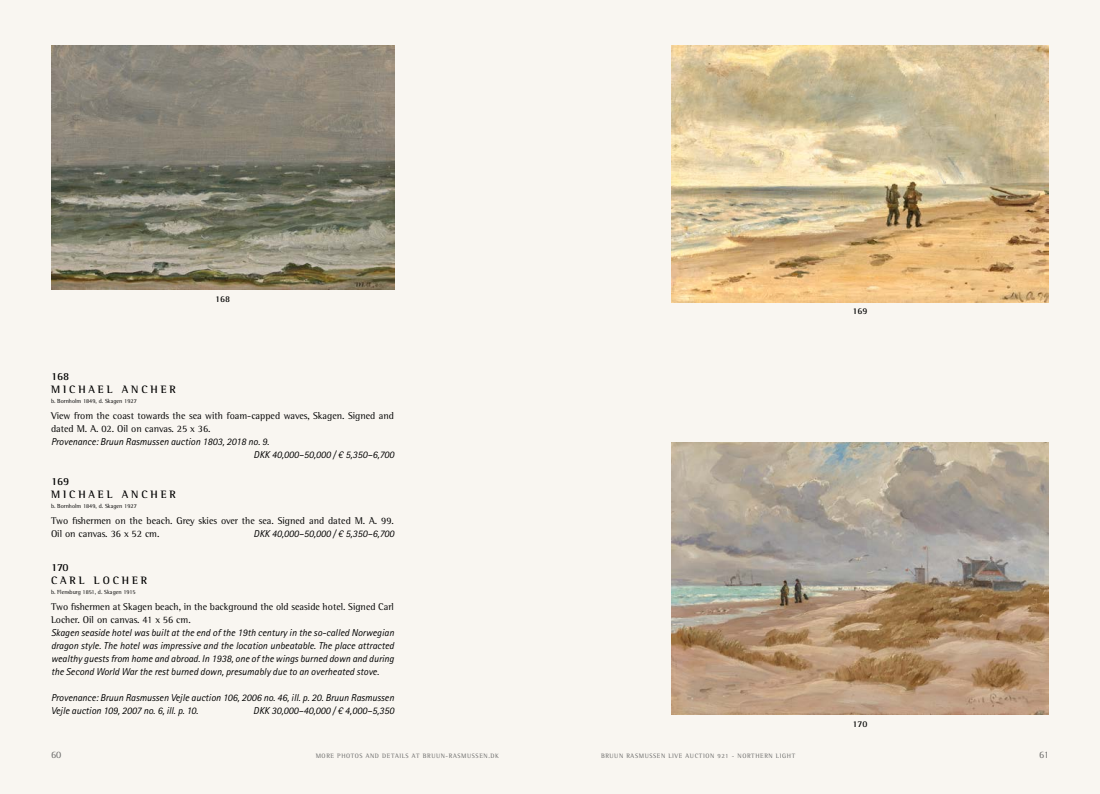
<style>
.page{position:relative;width:1100px;height:794px;background:#f9f6f1}
.page>*{position:absolute;margin:0;border:0;box-sizing:border-box;transform-origin:0 0}
.t1{font:700 11px/13px "Rotis Semi Serif Pro";letter-spacing:.26em;color:#000}
.t2{font:italic 10px/13px "Rotis Sans Serif Pro";color:#000}
.t3{font:10px/13px "Rotis Semi Serif Pro";color:#000}
.t4{font:10px "Rotis Semi Serif Pro";color:#6a6a69}
.t5{font:700 9px "Rotis Semi Serif Pro";color:#000}
.t6{font:6.5px "Rotis Semi Serif Pro";letter-spacing:.095em;color:#6a6a69}
.t7{font:6px "Rotis Semi Serif Pro";color:#000}
</style>
<div class="page">
<img style="left:51px;top:45px;width:343px;height:245px">
<img style="left:671px;top:45px;width:378px;height:257px">
<img style="left:671px;top:442px;width:378px;height:272px">
<p class="t5" style="left:215px;top:293px;width:17px">168</p>
<p class="t1" style="left:51px;top:369px;width:126px">168<br>MICHAEL ANCHER</p>
<p class="t7" style="left:51px;top:397px;width:87px">b. Bornholm 1849, d. Skagen 1927</p>
<p class="t3" style="left:51px;top:409px;width:345px">View from the coast towards the sea with foam-capped waves, Skagen. Signed and dated M. A. 02. Oil on canvas. 25 x 36.</p>
<p class="t2" style="left:254px;top:435px;width:142px;text-indent:-203px">Provenance: Bruun Rasmussen auction 1803, 2018 no. 9.<br>DKK 40,000–50,000 / € 5,350–6,700</p>
<p class="t1" style="left:51px;top:474px;width:126px">169<br>MICHAEL ANCHER</p>
<p class="t7" style="left:51px;top:502px;width:87px">b. Bornholm 1849, d. Skagen 1927</p>
<p class="t3" style="left:51px;top:514px;width:344px">Two fishermen on the beach. Grey skies over the sea. Signed and dated M. A. 99.<br>Oil on canvas. 36 x 52 cm.</p>
<p class="t2" style="left:254px;top:527px;width:142px">DKK 40,000–50,000 / € 5,350–6,700</p>
<p class="t1" style="left:51px;top:561px;width:98px">170<br>CARL LOCHER</p>
<p class="t7" style="left:51px;top:588px;width:86px">b. Flensburg 1851, d. Skagen 1915</p>
<p class="t3" style="left:51px;top:600px;width:344px">Two fishermen at Skagen beach, in the background the old seaside hotel. Signed Carl<br>Locher. Oil on canvas. 41 x 56 cm.</p>
<p class="t2" style="left:51px;top:626px;width:345px;text-align:justify">Skagen seaside hotel was built at the end of the 19th century in the so-called Norwegian dragon style. The hotel was impressive and the location unbeatable. The place attracted wealthy guests from home and abroad. In 1938, one of the wings burned down and during the Second World War the rest burned down, presumably due to an overheated stove.</p>
<p class="t2" style="left:51px;top:691px;width:345px">Provenance: Bruun Rasmussen Vejle auction 106, 2006 no. 46, ill. p. 20. Bruun Rasmussen<br>Vejle auction 109, 2007 no. 6, ill. p. 10.</p>
<p class="t2" style="left:253px;top:704px;width:142px">DKK 30,000–40,000 / € 4,000–5,350</p>
<p class="t5" style="left:852px;top:306px;width:17px">169</p>
<p class="t5" style="left:852px;top:718px;width:17px">170</p>
<p class="t4" style="left:51px;top:749px;width:12px">60</p>
<p class="t6" style="left:316px;top:752px;width:185px">MORE PHOTOS AND DETAILS AT BRUUN-RASMUSSEN.DK</p>
<p class="t6" style="left:601px;top:752px;width:196px">BRUUN RASMUSSEN LIVE AUCTION 921 - NORTHERN LIGHT</p>
<p class="t4" style="left:1039px;top:749px;width:11px">61</p>
</div>
